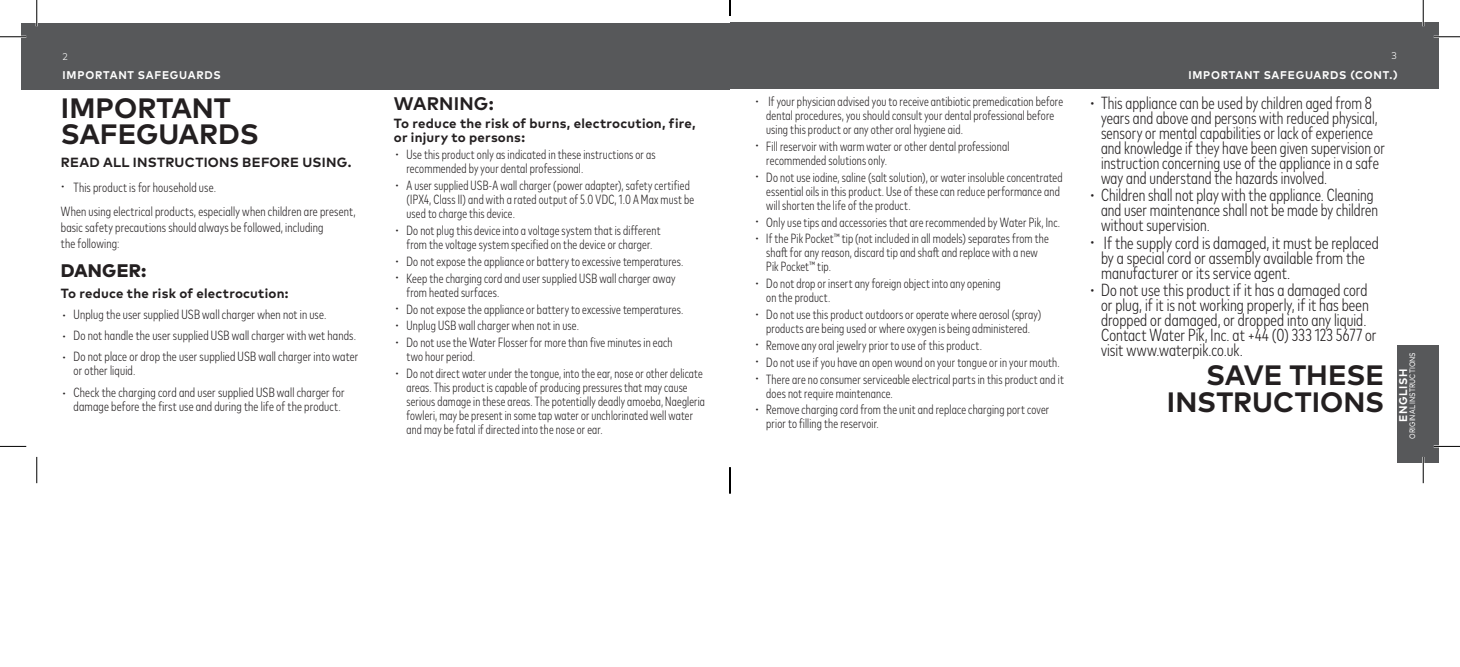
<style>
.page{position:relative;width:1460px;height:667px;background:#fff}
.page>*{position:absolute;margin:0;border:0;box-sizing:border-box;transform-origin:0 0}
.t1{font:700 28px/26.6px "Mark Pro";color:#231f20}
.t2{font:700 18.2px "Mark Pro";letter-spacing:.01em;color:#231f20}
.WARNING{font:800 18.2px "Mark Pro";letter-spacing:.01em;color:#231f20}
.t3{font:300 condensed 17.5px/14.9px "Mark Pro";letter-spacing:.005em;color:#231f20}
.t4{font:300 condensed 13.3px/14px "Mark Pro";letter-spacing:.015em;color:#231f20}
.t5{font:300 condensed 13.3px/14px "Mark Pro";letter-spacing:.015em;color:#231f20;scale:.96 1}
.Body_Header{font:700 13.3px/14px "Mark Pro";letter-spacing:.02em;color:#231f20}
.t6{font:700 11.2px "Mark Pro";letter-spacing:.07em;color:#fff;scale:.96 1}
.t7{font:300 9.8px "Mark Pro";color:#fff}
.t8{font:7.88px "Mark Pro";letter-spacing:.005em;color:#fff;scale:.84 1}
</style>
<div class="page">
<div style="left:1396px;top:345px;width:42px;height:117px;background:#57585a"></div>
<div style="left:730px;top:23px;width:708px;height:66px;background:#57585a"></div>
<div style="left:21px;top:23px;width:709px;height:67px;background:#57585a"></div>
<hr style="left:0;top:36px;width:26px;height:2px;background:#fff">
<hr style="left:1433px;top:36px;width:27px;height:2px;background:#fff">
<hr style="left:1433px;top:445px;width:27px;height:2px;background:#fff">
<hr style="left:36px;top:0;width:2px;height:26px;background:#fff">
<hr style="left:1422px;top:0;width:2px;height:26px;background:#fff">
<hr style="left:1422px;top:457px;width:2px;height:26px;background:#fff">
<svg style="left:0;top:36px;width:26px;height:1px"></svg>
<svg style="left:1433px;top:36px;width:27px;height:1px"></svg>
<svg style="left:0;top:446px;width:26px;height:1px"></svg>
<svg style="left:1433px;top:446px;width:27px;height:1px"></svg>
<svg style="left:36px;top:0;width:1px;height:26px"></svg>
<svg style="left:36px;top:457px;width:1px;height:26px"></svg>
<svg style="left:1422px;top:0;width:1px;height:26px"></svg>
<svg style="left:1422px;top:457px;width:1px;height:26px"></svg>
<svg style="left:729px;top:0;width:2px;height:16px"></svg>
<svg style="left:729px;top:467px;width:1px;height:27px"></svg>
<p class="t7" style="left:63px;top:49px;width:7px">2</p>
<p class="t7" style="left:1391px;top:49px;width:7px">3</p>
<p class="t6" style="left:63px;top:67px;width:166px">IMPORTANT SAFEGUARDS</p>
<p class="t1" style="left:61px;top:92px;width:199px">IMPORTANT<br>SAFEGUARDS</p>
<p class="Body_Header" style="left:61px;top:154px;width:292px">READ ALL INSTRUCTIONS BEFORE USING.</p>
<p class="t4" style="left:61px;top:179px;width:157px">• This product is for household use.</p>
<p class="t4" style="left:61px;top:203px;width:296px;line-height:15.8px">When using electrical products, especially when children are present, basic safety precautions should always be followed, including<br>the following:</p>
<p class="WARNING" style="left:61px;top:257px;width:87px">DANGER:</p>
<p class="Body_Header" style="left:61px;top:285px;width:229px">To reduce the risk of electrocution:</p>
<p class="t4" style="left:62px;top:307px;width:266px">• Unplug the user supplied USB wall charger when not in use.</p>
<p class="t4" style="left:62px;top:327px;width:295px">• Do not handle the user supplied USB wall charger with wet hands.</p>
<p class="t4" style="left:73px;top:349px;width:286px;text-indent:-11px">• Do not place or drop the user supplied USB wall charger into water or other liquid.</p>
<p class="t4" style="left:62px;top:385px;width:284px;text-align:center">• Check the charging cord and user supplied USB wall charger for damage before the first use and during the life of the product.</p>
<p class="t6" style="left:1188px;top:66px;width:219px">IMPORTANT SAFEGUARDS (CONT.)</p>
<p class="t4" style="left:766px;top:93px;width:298px;text-indent:-11px">• If your physician advised you to receive antibiotic premedication before dental procedures, you should consult your dental professional before using this product or any other oral hygiene aid.</p>
<p class="t4" style="left:766px;top:138px;width:245px;text-indent:-11px">• Fill reservoir with warm water or other dental professional recommended solutions only.</p>
<p class="t4" style="left:766px;top:169px;width:298px;text-indent:-11px">• Do not use iodine, saline (salt solution), or water insoluble concentrated essential oils in this product. Use of these can reduce performance and will shorten the life of the product.</p>
<p class="t4" style="left:755px;top:214px;width:307px">• Only use tips and accessories that are recommended by Water Pik, Inc.</p>
<p class="t4" style="left:766px;top:231px;width:284px;text-indent:-11px">• If the Pik Pocket™ tip (not included in all models) separates from the shaft for any reason, discard tip and shaft and replace with a new<br>Pik Pocket™ tip.</p>
<p class="t4" style="left:766px;top:276px;width:236px;text-indent:-11px">• Do not drop or insert any foreign object into any opening on the product.</p>
<p class="t4" style="left:755px;top:306px;width:288px;text-align:center">• Do not use this product outdoors or operate where aerosol (spray) products are being used or where oxygen is being administered.</p>
<p class="t4" style="left:755px;top:337px;width:228px">• Remove any oral jewelry prior to use of this product.</p>
<p class="t4" style="left:755px;top:354px;width:306px">• Do not use if you have an open wound on your tongue or in your mouth.</p>
<p class="t4" style="left:766px;top:371px;width:299px;text-indent:-11px">• There are no consumer serviceable electrical parts in this product and it does not require maintenance.</p>
<p class="t4" style="left:766px;top:402px;width:285px;text-indent:-11px">• Remove charging cord from the unit and replace charging port cover prior to filling the reservoir.</p>
<p class="t3" style="left:1101px;top:95px;width:285px;text-indent:-11px">• This appliance can be used by children aged from 8 years and above and persons with reduced physical, sensory or mental capabilities or lack of experience and knowledge if they have been given supervision or instruction concerning use of the appliance in a safe way and understand the hazards involved.</p>
<p class="t3" style="left:1101px;top:187px;width:278px;text-indent:-11px">• Children shall not play with the appliance. Cleaning and user maintenance shall not be made by children without supervision.</p>
<p class="t3" style="left:1101px;top:234px;width:279px;text-indent:-11px">• If the supply cord is damaged, it must be replaced by a special cord or assembly available from the manufacturer or its service agent.</p>
<p class="t3" style="left:1101px;top:282px;width:277px;text-indent:-11px">• Do not use this product if it has a damaged cord or plug, if it is not working properly, if it has been dropped or damaged, or dropped into any liquid.<br>Contact Water Pik, Inc. at +44 (0) 333 123 5677 or visit www.waterpik.co.uk.</p>
<p class="t1" style="left:1167px;top:360px;width:219px;text-align:right">SAVE THESE<br>INSTRUCTIONS</p>
<p class="t2" style="left:394px;top:90px;width:101px">WARNING:</p>
<p class="Body_Header" style="left:394px;top:115px;width:303px">To reduce the risk of burns, electrocution, fire, or injury to persons:</p>
<p class="t4" style="left:406px;top:147px;width:251px;text-indent:-11px">• Use this product only as indicated in these instructions or as recommended by your dental professional.</p>
<p class="t5" style="left:406px;top:178px;width:301px;text-indent:-11px">• A user supplied USB-A wall charger (power adapter), safety certified (IPX4, Class II) and with a rated output of 5.0 VDC, 1.0 A Max must be used to charge this device.</p>
<p class="t4" style="left:395px;top:223px;width:267px;text-align:center">• Do not plug this device into a voltage system that is different from the voltage system specified on the device or charger.</p>
<p class="t4" style="left:395px;top:253px;width:290px">• Do not expose the appliance or battery to excessive temperatures.</p>
<p class="t4" style="left:406px;top:270px;width:270px;text-indent:-11px">• Keep the charging cord and user supplied USB wall charger away from heated surfaces.</p>
<p class="t4" style="left:395px;top:301px;width:290px">• Do not expose the appliance or battery to excessive temperatures.</p>
<p class="t4" style="left:395px;top:318px;width:185px">• Unplug USB wall charger when not in use.</p>
<p class="t4" style="left:406px;top:335px;width:268px;text-indent:-11px">• Do not use the Water Flosser for more than five minutes in each two hour period.</p>
<p class="t4" style="left:406px;top:366px;width:300px;text-indent:-11px">• Do not direct water under the tongue, into the ear, nose or other delicate areas. This product is capable of producing pressures that may cause serious damage in these areas. The potentially deadly amoeba, Naegleria fowleri, may be present in some tap water or unchlorinated well water and may be fatal if directed into the nose or ear.</p>
<p class="t8" style="left:1406px;top:439px;width:105px;rotate:-90deg">ORIGINAL INSTRUCTIONS</p>
<p class="t6" style="left:1394px;top:422px;width:58px;rotate:-90deg">ENGLISH</p>
</div>
